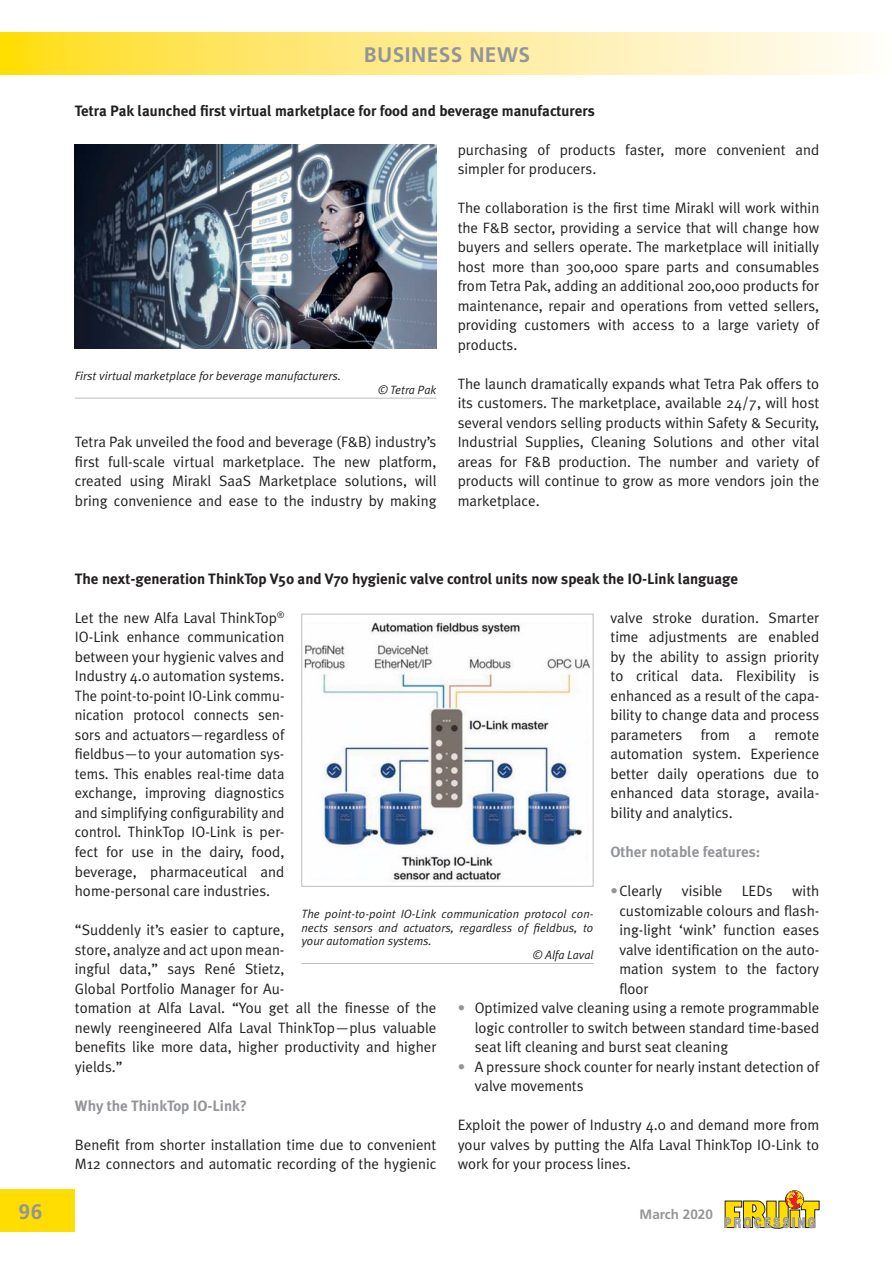
<style>
.page{position:relative;width:892px;height:1262px;background:#fff}
.page>*{position:absolute;margin:0;border:0;box-sizing:border-box;transform-origin:0 0}
.t1{font:700 21px "Frutiger";letter-spacing:.02em;color:#939598}
.t2{font:15px/19.5px "Meta Plus Normal";color:#231f20;text-align:justify}
.t3{font:700 15px "Meta Plus";color:#231f20}
.t4{font:700 15px "Meta Plus";color:#939598}
.t5{font:700 13.5px "Frutiger";color:#939598}
.t6{font:italic 12px "Meta Plus Normal";color:#231f20}
.s1{color:#939598}
</style>
<div class="page">
<svg style="left:0;top:32px;width:867px;height:43px;background:#ffeb8d"></svg>
<div style="left:0;top:1189px;width:75px;height:42px;background:#fd0"></div>
<svg style="left:724px;top:1190px;width:95px;height:38px"></svg>
<img style="left:75px;top:144px;width:361px;height:204px">
<hr style="left:75px;top:398px;width:361px;height:1px;background:#bbbdc0">
<img style="left:304px;top:622px;width:287px;height:260px">
<div style="left:301px;top:613px;width:292px;height:273px;border:1px solid #bbbdc0"></div>
<hr style="left:301px;top:963px;width:292px;height:1px;background:#bbbdc0">
<h1 class="t1" style="left:364px;top:44px;width:168px">BUSINESS NEWS</h1>
<p class="t3" style="left:75px;top:103px;width:521px">Tetra Pak launched first virtual marketplace for food and beverage manufacturers</p>
<p class="t6" style="left:75px;top:370px;width:267px">First virtual marketplace for beverage manufacturers.</p>
<p class="t6" style="left:378px;top:383px;width:60px">© Tetra Pak</p>
<p class="t2" style="left:75px;top:434px;width:363px">Tetra Pak unveiled the food and beverage (F&amp;B) industry’s first full-scale virtual marketplace. The new platform, created using Mirakl SaaS Marketplace solutions, will bring convenience and ease to the industry by making</p>
<p class="t2" style="left:457px;top:141px;width:363px">purchasing of products faster, more convenient and simpler for producers.</p>
<p class="t2" style="left:457px;top:200px;width:363px">The collaboration is the first time Mirakl will work within the F&amp;B sector, providing a service that will change how buyers and sellers operate. The marketplace will initially host more than 300,000 spare parts and consumables from Tetra Pak, adding an additional 200,000 products for maintenance, repair and operations from vetted sellers, providing customers with access to a large variety of products.</p>
<p class="t2" style="left:457px;top:375px;width:363px">The launch dramatically expands what Tetra Pak offers to its customers. The marketplace, available 24/7, will host several vendors selling products within Safety &amp; Security, Industrial Supplies, Cleaning Solutions and other vital areas for F&amp;B production. The number and variety of products will continue to grow as more vendors join the marketplace.</p>
<p class="t3" style="left:75px;top:571px;width:665px">The next-generation ThinkTop V50 and V70 hygienic valve control units now speak the IO-Link language</p>
<p class="t2" style="left:75px;top:609px;width:211px">Let the new Alfa Laval ThinkTop<sup>® </sup>IO-Link enhance communication between your hygienic valves and Industry 4.0 automation systems.<br>The point-to-point IO-Link commu&shy;nication protocol connects sen&shy;sors and actuators—regardless of fieldbus—to your automation sys&shy;tems. This enables real-time data exchange, improving diagnostics and simplifying configurability and control. ThinkTop IO-Link is per&shy;fect for use in the dairy, food, beverage, pharmaceutical and home-personal care industries.</p>
<p class="t2" style="left:75px;top:921px;width:363px;text-align:left">“Suddenly it’s easier to capture,<br>store, analyze and act upon mean-<br>ingful data,” says René Stietz,<br>Global Portfolio Manager for Au-<br>tomation at Alfa Laval. “You get all the finesse of the newly reengineered Alfa Laval ThinkTop—plus valuable benefits like more data, higher productivity and higher yields.”</p>
<p class="t4" style="left:75px;top:1098px;width:174px">Why the ThinkTop IO-Link?</p>
<p class="t2" style="left:75px;top:1136px;width:363px">Benefit from shorter installation time due to convenient<br>M12 connectors and automatic recording of the hygienic</p>
<p class="t2" style="left:610px;top:609px;width:210px">valve stroke duration. Smarter time adjustments are enabled by the ability to assign priority to critical data. Flexibility is enhanced as a result of the capa&shy;bility to change data and process parameters from a remote automation system. Experience better daily operations due to enhanced data storage, availa&shy;bility and analytics.</p>
<p class="t4" style="left:610px;top:844px;width:151px">Other notable features:</p>
<p class="t2" style="left:610px;top:882px;width:53px"><span class="s1">•</span> Clearly</p>
<p class="t2" style="left:681px;top:882px;width:42px">visible</p>
<p class="t2" style="left:742px;top:882px;width:32px">LEDs</p>
<p class="t2" style="left:619px;top:882px;width:201px;text-indent:173px">with customizable colours and flash&shy;ing-light ‘wink’ function eases valve identification on the auto&shy;mation system to the factory floor</p>
<p class="t2" style="left:474px;top:999px;width:346px;text-indent:-17px"><span class="s1">•</span> Optimized valve cleaning using a remote programmable logic controller to switch between standard time-based seat lift cleaning and burst seat cleaning</p>
<p class="t2" style="left:474px;top:1058px;width:346px;text-indent:-17px"><span class="s1">•</span> A pressure shock counter for nearly instant detection of valve movements</p>
<p class="t2" style="left:457px;top:1116px;width:363px">Exploit the power of Industry 4.0 and demand more from your valves by putting the Alfa Laval ThinkTop IO-Link to work for your process lines.</p>
<p class="t6" style="left:301px;top:908px;width:293px">The point-to-point IO-Link communication protocol con-</p>
<p class="t6" style="left:301px;top:921px;width:293px">nects sensors and actuators, regardless of fieldbus, to</p>
<p class="t6" style="left:301px;top:935px;width:132px">your automation systems.</p>
<p class="t6" style="left:533px;top:948px;width:62px">© Alfa Laval</p>
<h1 class="t1" style="left:19px;top:1201px;width:25px">96</h1>
<p class="t5" style="left:639px;top:1207px;width:75px">March 2020</p>
</div>
